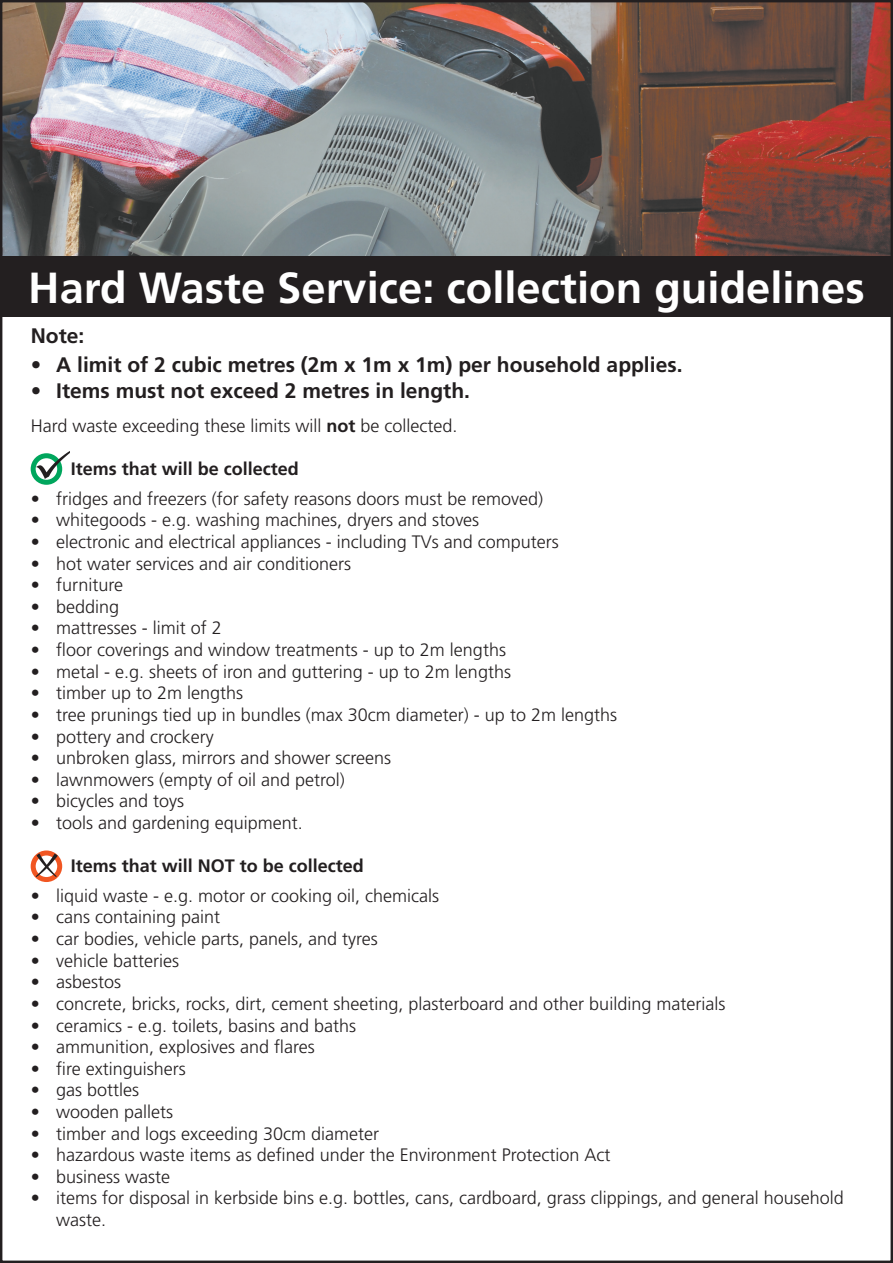
<style>
.page{position:relative;width:893px;height:1263px;background:#fff}
.page>*{position:absolute;margin:0;border:0;box-sizing:border-box;transform-origin:0 0}
.t1{font:700 43.5px "Frutiger";color:#fff}
.t2{font:700 21px "Frutiger";color:#231f20}
.t3{font:300 18px/21.6px "Frutiger";color:#231f20}
.t4{font:700 18px "Frutiger";color:#231f20}
.s1{font-weight:700}
</style>
<div class="page">
<img style="left:3px;top:3px;width:887px;height:253px">
<div style="left:1px;top:256px;width:891px;height:61px;background:#231f20"></div>
<div style="left:31px;top:453px;width:31px;height:32px;border:5px solid #00a65d;border-radius:50%"></div>
<img style="left:37px;top:452px;width:33px;height:26px">
<div style="left:31px;top:850px;width:31px;height:32px;border:5px solid #f15622;border-radius:50%"></div>
<img style="left:32px;top:853px;width:27px;height:24px">
<p class="t1" style="left:28px;top:262px;width:838px">Hard Waste Service: collection guidelines</p>
<p class="t2" style="left:31px;top:323px;width:55px">Note:</p>
<p class="t2" style="left:31px;top:353px;width:653px">• A limit of 2 cubic metres (2m x 1m x 1m) per household applies.</p>
<p class="t2" style="left:31px;top:378px;width:441px">• Items must not exceed 2 metres in length.</p>
<p class="t3" style="left:31px;top:415px;width:428px">Hard waste exceeding these limits will <span class="s1">not</span> be collected.</p>
<p class="t4" style="left:71px;top:458px;width:230px">Items that will be collected</p>
<p class="t3" style="left:31px;top:488px;width:514px">• fridges and freezers (for safety reasons doors must be removed)</p>
<p class="t3" style="left:31px;top:510px;width:450px">• whitegoods - e.g. washing machines, dryers and stoves</p>
<p class="t3" style="left:31px;top:531px;width:530px">• electronic and electrical appliances - including TVs and computers</p>
<p class="t3" style="left:31px;top:553px;width:322px">• hot water services and air conditioners</p>
<p class="t3" style="left:31px;top:574px;width:94px">• furniture</p>
<p class="t3" style="left:31px;top:596px;width:90px">• bedding</p>
<p class="t3" style="left:31px;top:618px;width:193px">• mattresses - limit of 2</p>
<p class="t3" style="left:31px;top:639px;width:477px">• floor coverings and window treatments - up to 2m lengths</p>
<p class="t3" style="left:31px;top:661px;width:482px">• metal - e.g. sheets of iron and guttering - up to 2m lengths</p>
<p class="t3" style="left:31px;top:682px;width:214px">• timber up to 2m lengths</p>
<p class="t3" style="left:31px;top:704px;width:588px">• tree prunings tied up in bundles (max 30cm diameter) - up to 2m lengths</p>
<p class="t3" style="left:31px;top:726px;width:185px">• pottery and crockery</p>
<p class="t3" style="left:31px;top:747px;width:362px">• unbroken glass, mirrors and shower screens</p>
<p class="t3" style="left:31px;top:769px;width:316px">• lawnmowers (empty of oil and petrol)</p>
<p class="t3" style="left:31px;top:790px;width:155px">• bicycles and toys</p>
<p class="t3" style="left:31px;top:812px;width:274px">• tools and gardening equipment.</p>
<p class="t4" style="left:71px;top:855px;width:295px">Items that will NOT to be collected</p>
<p class="t3" style="left:31px;top:885px;width:410px">• liquid waste - e.g. motor or cooking oil, chemicals</p>
<p class="t3" style="left:31px;top:907px;width:191px">• cans containing paint</p>
<p class="t3" style="left:31px;top:928px;width:349px">• car bodies, vehicle parts, panels, and tyres</p>
<p class="t3" style="left:31px;top:950px;width:150px">• vehicle batteries</p>
<p class="t3" style="left:31px;top:971px;width:92px">• asbestos</p>
<p class="t3" style="left:31px;top:993px;width:696px">• concrete, bricks, rocks, dirt, cement sheeting, plasterboard and other building materials</p>
<p class="t3" style="left:31px;top:1015px;width:327px">• ceramics - e.g. toilets, basins and baths</p>
<p class="t3" style="left:31px;top:1036px;width:286px">• ammunition, explosives and flares</p>
<p class="t3" style="left:31px;top:1058px;width:157px">• fire extinguishers</p>
<p class="t3" style="left:31px;top:1079px;width:110px">• gas bottles</p>
<p class="t3" style="left:31px;top:1101px;width:144px">• wooden pallets</p>
<p class="t3" style="left:31px;top:1123px;width:350px">• timber and logs exceeding 30cm diameter</p>
<p class="t3" style="left:31px;top:1144px;width:581px">• hazardous waste items as defined under the Environment Protection Act</p>
<p class="t3" style="left:31px;top:1166px;width:141px">• business waste</p>
<p class="t3" style="left:56px;top:1187px;width:789px;text-indent:-26px">• items for disposal in kerbside bins e.g. bottles, cans, cardboard, grass clippings, and general household waste.</p>
</div>
